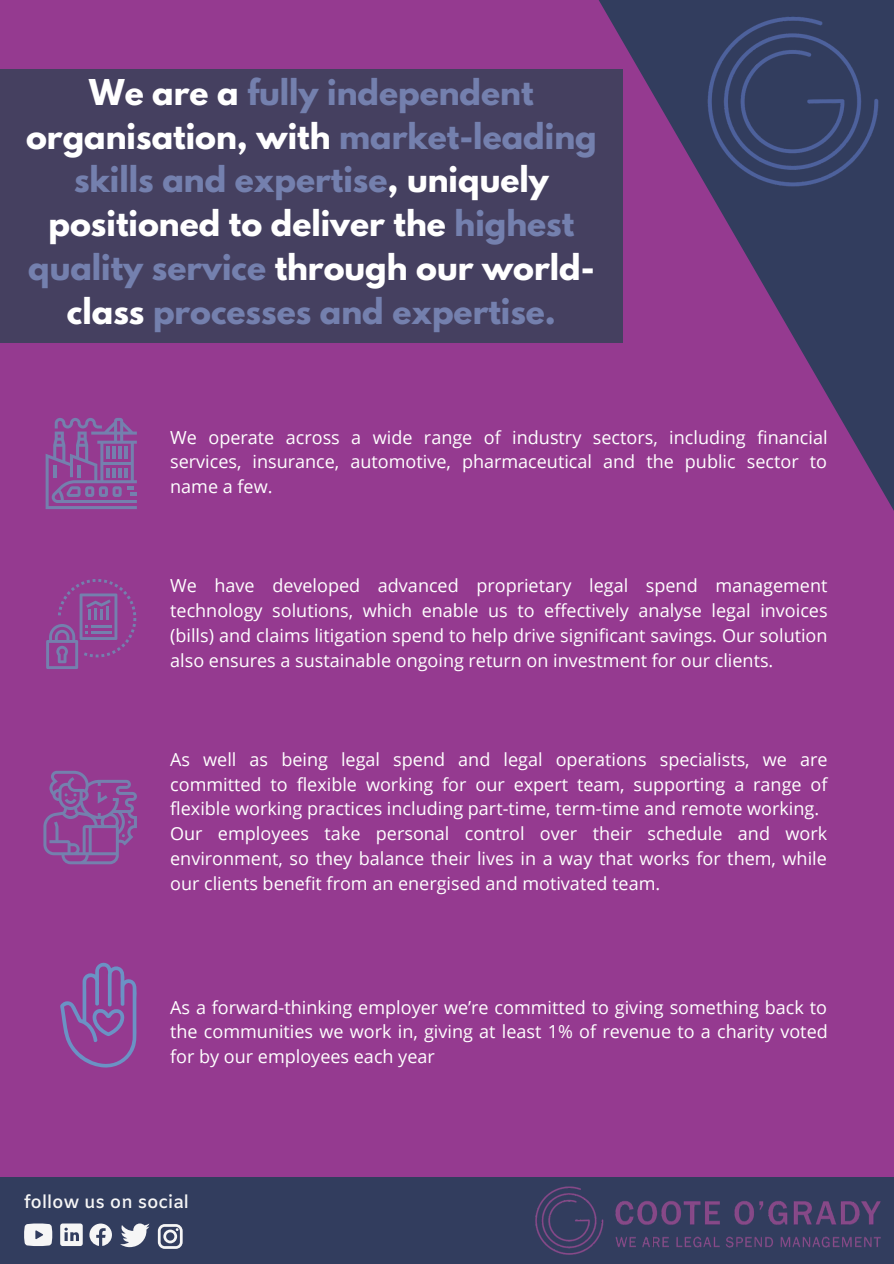
<style>
.page{position:relative;width:894px;height:1264px;background:#fff}
.page>*{position:absolute;margin:0;border:0;box-sizing:border-box;transform-origin:0 0}
.t1{font:700 31.5px/44px "League Spartan";color:#7480ae;text-align:center}
.t2{font:18px/24.8px "Open Sans";color:#fff;text-align:justify}
.t3{font:600 18px "Amiko";color:#f6f6f6}
.s1{color:#fff}
</style>
<div class="page">
<div style="left:0;top:0;width:893px;height:1177px;background:#953a90"></div>
<div style="left:0;top:1177px;width:893px;height:86px;background:#323d5e"></div>
<img style="left:695px;top:0;width:198px;height:203px">
<svg style="left:24px;top:1223px;width:28px;height:22px"></svg>
<svg style="left:60px;top:1223px;width:23px;height:22px"></svg>
<svg style="left:89px;top:1223px;width:23px;height:22px"></svg>
<svg style="left:120px;top:1223px;width:29px;height:24px"></svg>
<svg style="left:158px;top:1224px;width:25px;height:24px"></svg>
<img style="left:526px;top:1175px;width:89px;height:80px">
<img style="left:608px;top:1189px;width:273px;height:65px">
<div style="left:0;top:70px;width:622px;height:273px;background:#454060"></div>
<svg style="left:46px;top:418px;width:91px;height:91px;background:#87579c"></svg>
<svg style="left:46px;top:579px;width:90px;height:90px;background:#8d4996"></svg>
<svg style="left:43px;top:770px;width:94px;height:94px;background:#8a4f99"></svg>
<svg style="left:60px;top:962px;width:77px;height:105px;background:#8a4f9c"></svg>
<h1 class="t1" style="left:26px;top:74px;width:572px"><span class="s1">We are a</span> fully independent <span class="s1">organisation, with</span> market-leading skills and expertise<span class="s1">, uniquely positioned to deliver the</span> highest quality service <span class="s1">through our world&shy;class</span> processes and expertise.</h1>
<p class="t2" style="left:170px;top:424px;width:658px">We operate across a wide range of industry sectors, including financial services, insurance, automotive, pharmaceutical and the public sector to name a few.</p>
<p class="t2" style="left:170px;top:573px;width:658px">We have developed advanced proprietary legal spend management technology solutions, which enable us to effectively analyse legal invoices (bills) and claims litigation spend to help drive significant savings. Our solution also ensures a sustainable ongoing return on investment for our clients.</p>
<p class="t2" style="left:170px;top:746px;width:658px;text-align:left">As well as being legal spend and legal operations specialists, we are committed to flexible working for our expert team, supporting a range of flexible working practices including part-time, term-time and remote working.<br>Our employees take personal control over their schedule and work environment, so they balance their lives in a way that works for them, while our clients benefit from an energised and motivated team.</p>
<p class="t2" style="left:170px;top:994px;width:659px">As a forward-thinking employer we’re committed to giving something back to the communities we work in, giving at least 1% of revenue to a charity voted for by our employees each year</p>
<p class="t3" style="left:24px;top:1191px;width:166px">follow us on social</p>
</div>
